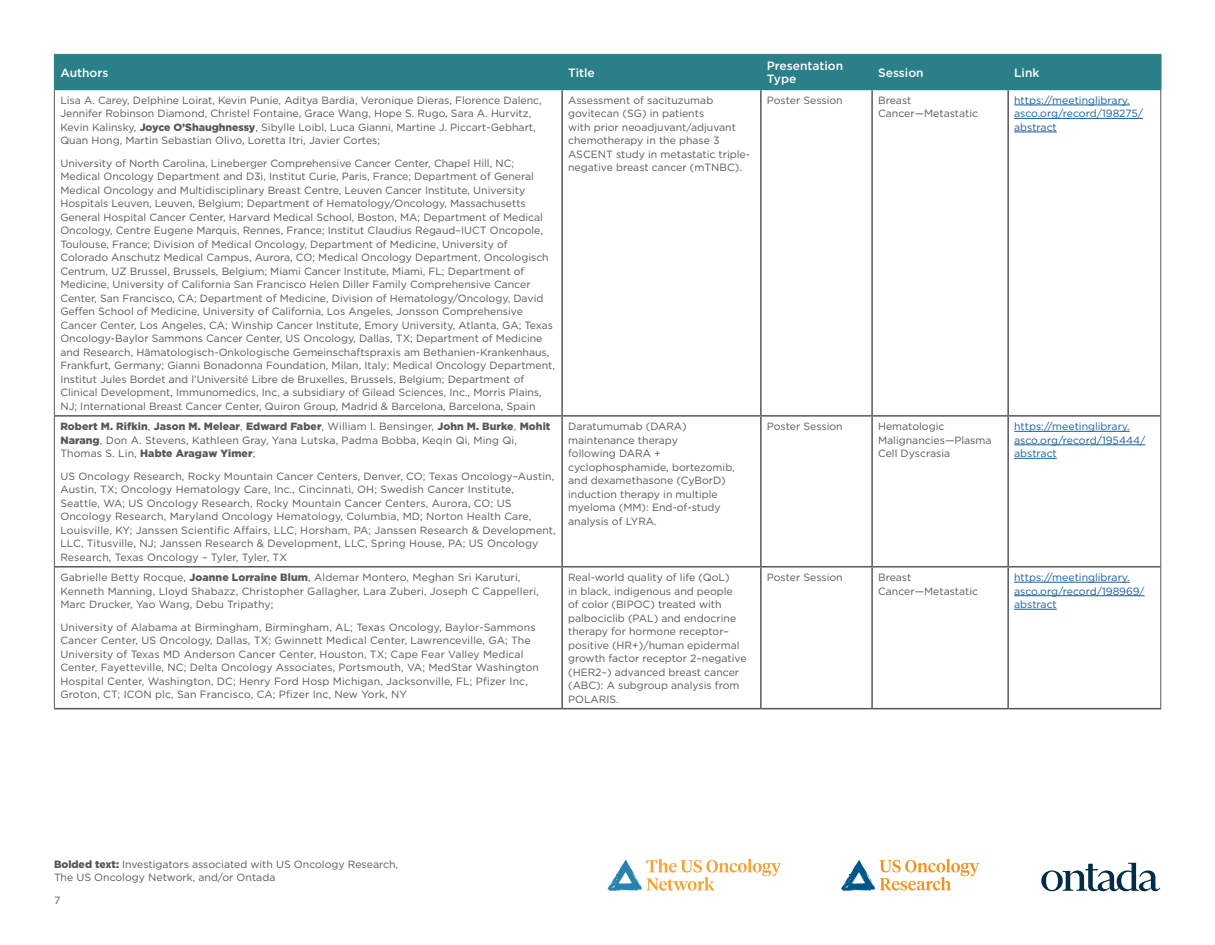
<style>
.page{position:relative;width:1215px;height:945px;background:#fff}
.page>*{position:absolute;margin:0;border:0;box-sizing:border-box;transform-origin:0 0}
.t1{font:500 12px/13.5px "Gotham";color:#fff}
.t2{font:10.5px/13.5px "Gotham";color:#57585a}
.t3{font:10.5px/13.5px "Gotham";color:#175d9e}
.s1{font-weight:900}
</style>
<div class="page">
<svg style="left:608px;top:859px;width:173px;height:32px"></svg>
<svg style="left:841px;top:859px;width:138px;height:32px"></svg>
<svg style="left:1041px;top:863px;width:119px;height:28px"></svg>
<div style="left:55px;top:55px;width:1105px;height:34px;background:#2a7f89"></div>
<hr style="left:54px;top:54px;width:508px;height:1px;background:#2a7f89">
<hr style="left:54px;top:55px;width:1px;height:34px;background:#2a7f89">
<hr style="left:562px;top:54px;width:199px;height:1px;background:#2a7f89">
<hr style="left:761px;top:54px;width:111px;height:1px;background:#2a7f89">
<hr style="left:872px;top:54px;width:136px;height:1px;background:#2a7f89">
<hr style="left:1008px;top:54px;width:154px;height:1px;background:#2a7f89">
<hr style="left:561px;top:55px;width:2px;height:34px;background:#2a7f89">
<hr style="left:760px;top:55px;width:2px;height:34px;background:#2a7f89">
<hr style="left:871px;top:55px;width:2px;height:34px;background:#2a7f89">
<hr style="left:1007px;top:55px;width:2px;height:34px;background:#2a7f89">
<hr style="left:1160px;top:55px;width:2px;height:34px;background:#2a7f89">
<hr style="left:54px;top:89px;width:508px;height:1px;background:#2a7f89">
<hr style="left:562px;top:89px;width:199px;height:1px;background:#2a7f89">
<hr style="left:761px;top:89px;width:111px;height:1px;background:#2a7f89">
<hr style="left:872px;top:89px;width:136px;height:1px;background:#2a7f89">
<hr style="left:1008px;top:89px;width:154px;height:1px;background:#2a7f89">
<hr style="left:54px;top:90px;width:1px;height:326px;background:#57585a">
<hr style="left:1160px;top:90px;width:1px;height:326px;background:#57585a">
<hr style="left:54px;top:416px;width:1px;height:151px;background:#57585a">
<hr style="left:1160px;top:416px;width:1px;height:151px;background:#57585a">
<hr style="left:54px;top:567px;width:1px;height:141px;background:#57585a">
<hr style="left:1160px;top:567px;width:1px;height:141px;background:#57585a">
<hr style="left:561px;top:90px;width:2px;height:325px;background:#57585a">
<hr style="left:760px;top:90px;width:2px;height:325px;background:#57585a">
<hr style="left:871px;top:90px;width:2px;height:325px;background:#57585a">
<hr style="left:1007px;top:90px;width:2px;height:325px;background:#57585a">
<hr style="left:55px;top:415px;width:507px;height:2px;background:#57585a">
<hr style="left:562px;top:415px;width:199px;height:2px;background:#57585a">
<hr style="left:561px;top:417px;width:2px;height:149px;background:#57585a">
<hr style="left:761px;top:415px;width:111px;height:2px;background:#57585a">
<hr style="left:760px;top:417px;width:2px;height:149px;background:#57585a">
<hr style="left:872px;top:415px;width:136px;height:2px;background:#57585a">
<hr style="left:871px;top:417px;width:2px;height:149px;background:#57585a">
<hr style="left:1008px;top:415px;width:152px;height:2px;background:#57585a">
<hr style="left:1007px;top:417px;width:2px;height:149px;background:#57585a">
<hr style="left:55px;top:566px;width:507px;height:2px;background:#57585a">
<hr style="left:562px;top:566px;width:199px;height:2px;background:#57585a">
<hr style="left:561px;top:568px;width:2px;height:140px;background:#57585a">
<hr style="left:761px;top:566px;width:111px;height:2px;background:#57585a">
<hr style="left:760px;top:568px;width:2px;height:140px;background:#57585a">
<hr style="left:872px;top:566px;width:136px;height:2px;background:#57585a">
<hr style="left:871px;top:568px;width:2px;height:140px;background:#57585a">
<hr style="left:1008px;top:566px;width:152px;height:2px;background:#57585a">
<hr style="left:1007px;top:568px;width:2px;height:140px;background:#57585a">
<hr style="left:54px;top:708px;width:508px;height:1px;background:#57585a">
<hr style="left:562px;top:708px;width:199px;height:1px;background:#57585a">
<hr style="left:761px;top:708px;width:111px;height:1px;background:#57585a">
<hr style="left:872px;top:708px;width:136px;height:1px;background:#57585a">
<hr style="left:1008px;top:708px;width:153px;height:1px;background:#57585a">
<hr style="left:1014px;top:105px;width:116px;height:1px;background:#175d9e">
<hr style="left:1014px;top:118px;width:129px;height:1px;background:#175d9e">
<hr style="left:1014px;top:132px;width:43px;height:1px;background:#175d9e">
<hr style="left:1014px;top:431px;width:116px;height:1px;background:#175d9e">
<hr style="left:1014px;top:445px;width:131px;height:1px;background:#175d9e">
<hr style="left:1014px;top:458px;width:43px;height:1px;background:#175d9e">
<hr style="left:1014px;top:582px;width:116px;height:1px;background:#175d9e">
<hr style="left:1014px;top:595px;width:131px;height:1px;background:#175d9e">
<hr style="left:1014px;top:609px;width:43px;height:1px;background:#175d9e">
<p class="t1" style="left:60px;top:66px;width:50px">Authors</p>
<p class="t1" style="left:568px;top:66px;width:28px">Title</p>
<p class="t1" style="left:767px;top:59px;width:78px">Presentation<br>Type</p>
<p class="t1" style="left:878px;top:66px;width:47px">Session</p>
<p class="t1" style="left:1014px;top:66px;width:27px">Link</p>
<p class="t2" style="left:60px;top:93px;width:483px">Lisa A. Carey, Delphine Loirat, Kevin Punie, Aditya Bardia, Veronique Dieras, Florence Dalenc, Jennifer Robinson Diamond, Christel Fontaine, Grace Wang, Hope S. Rugo, Sara A. Hurvitz, Kevin Kalinsky, <span class="s1">Joyce O’Shaughnessy</span>, Sibylle Loibl, Luca Gianni, Martine J. Piccart-Gebhart, Quan Hong, Martin Sebastian Olivo, Loretta Itri, Javier Cortes;</p>
<p class="t2" style="left:60px;top:156px;width:496px">University of North Carolina, Lineberger Comprehensive Cancer Center, Chapel Hill, NC; Medical Oncology Department and D3i, Institut Curie, Paris, France; Department of General Medical Oncology and Multidisciplinary Breast Centre, Leuven Cancer Institute, University Hospitals Leuven, Leuven, Belgium; Department of Hematology/Oncology, Massachusetts General Hospital Cancer Center, Harvard Medical School, Boston, MA; Department of Medical Oncology, Centre Eugene Marquis, Rennes, France; Institut Claudius Regaud–IUCT Oncopole, Toulouse, France; Division of Medical Oncology, Department of Medicine, University of Colorado Anschutz Medical Campus, Aurora, CO; Medical Oncology Department, Oncologisch Centrum, UZ Brussel, Brussels, Belgium; Miami Cancer Institute, Miami, FL; Department of Medicine, University of California San Francisco Helen Diller Family Comprehensive Cancer Center, San Francisco, CA; Department of Medicine, Division of Hematology/Oncology, David Geffen School of Medicine, University of California, Los Angeles, Jonsson Comprehensive Cancer Center, Los Angeles, CA; Winship Cancer Institute, Emory University, Atlanta, GA; Texas Oncology-Baylor Sammons Cancer Center, US Oncology, Dallas, TX; Department of Medicine and Research, Hämatologisch-Onkologische Gemeinschaftspraxis am Bethanien-Krankenhaus, Frankfurt, Germany; Gianni Bonadonna Foundation, Milan, Italy; Medical Oncology Department, Institut Jules Bordet and l’Université Libre de Bruxelles, Brussels, Belgium; Department of Clinical Development, Immunomedics, Inc, a subsidiary of Gilead Sciences, Inc., Morris Plains, NJ; International Breast Cancer Center, Quiron Group, Madrid &amp; Barcelona, Barcelona, Spain</p>
<p class="t2" style="left:568px;top:93px;width:183px">Assessment of sacituzumab govitecan (SG) in patients<br>with prior neoadjuvant/adjuvant chemotherapy in the phase 3<br>ASCENT study in metastatic triple&shy;negative breast cancer (mTNBC).</p>
<p class="t2" style="left:767px;top:93px;width:77px">Poster Session</p>
<p class="t2" style="left:878px;top:93px;width:102px">Breast<br>Cancer—Metastatic</p>
<p class="t3" style="left:1014px;top:93px;width:130px">https://meetinglibrary. asco.org/record/198275/ abstract</p>
<p class="t2" style="left:60px;top:420px;width:492px"><span class="s1">Robert M. Rifkin</span>, <span class="s1">Jason M. Melear</span>, <span class="s1">Edward Faber</span>, William I. Bensinger, <span class="s1">John M. Burke</span>, <span class="s1">Mohit<br>Narang</span>, Don A. Stevens, Kathleen Gray, Yana Lutska, Padma Bobba, Keqin Qi, Ming Qi,<br>Thomas S. Lin, <span class="s1">Habte Aragaw Yimer</span>;</p>
<p class="t2" style="left:60px;top:469px;width:497px">US Oncology Research, Rocky Mountain Cancer Centers, Denver, CO; Texas Oncology–Austin, Austin, TX; Oncology Hematology Care, Inc., Cincinnati, OH; Swedish Cancer Institute, Seattle, WA; US Oncology Research, Rocky Mountain Cancer Centers, Aurora, CO; US Oncology Research, Maryland Oncology Hematology, Columbia, MD; Norton Health Care, Louisville, KY; Janssen Scientific Affairs, LLC, Horsham, PA; Janssen Research &amp; Development, LLC, Titusville, NJ; Janssen Research &amp; Development, LLC, Spring House, PA; US Oncology Research, Texas Oncology – Tyler, Tyler, TX</p>
<p class="t2" style="left:60px;top:570px;width:480px">Gabrielle Betty Rocque, <span class="s1">Joanne Lorraine Blum</span>, Aldemar Montero, Meghan Sri Karuturi,<br>Kenneth Manning, Lloyd Shabazz, Christopher Gallagher, Lara Zuberi, Joseph C Cappelleri,<br>Marc Drucker, Yao Wang, Debu Tripathy;</p>
<p class="t2" style="left:60px;top:620px;width:480px">University of Alabama at Birmingham, Birmingham, AL; Texas Oncology, Baylor-Sammons Cancer Center, US Oncology, Dallas, TX; Gwinnett Medical Center, Lawrenceville, GA; The University of Texas MD Anderson Cancer Center, Houston, TX; Cape Fear Valley Medical Center, Fayetteville, NC; Delta Oncology Associates, Portsmouth, VA; MedStar Washington Hospital Center, Washington, DC; Henry Ford Hosp Michigan, Jacksonville, FL; Pfizer Inc, Groton, CT; ICON plc, San Francisco, CA; Pfizer Inc, New York, NY</p>
<p class="t2" style="left:568px;top:420px;width:168px">Daratumumab (DARA) maintenance therapy<br>following DARA + cyclophosphamide, bortezomib, and dexamethasone (CyBorD) induction therapy in multiple myeloma (MM): End-of-study analysis of LYRA.</p>
<p class="t2" style="left:767px;top:420px;width:77px">Poster Session</p>
<p class="t2" style="left:878px;top:420px;width:115px">Hematologic<br>Malignancies—Plasma<br>Cell Dyscrasia</p>
<p class="t3" style="left:1014px;top:420px;width:133px">https://meetinglibrary. asco.org/record/195444/ abstract</p>
<p class="t2" style="left:568px;top:571px;width:180px">Real-world quality of life (QoL)<br>in black, indigenous and people<br>of color (BIPOC) treated with palbociclib (PAL) and endocrine therapy for hormone receptor– positive (HR+)/human epidermal growth factor receptor 2–negative (HER2–) advanced breast cancer (ABC): A subgroup analysis from<br>POLARIS.</p>
<p class="t2" style="left:767px;top:571px;width:77px">Poster Session</p>
<p class="t2" style="left:878px;top:571px;width:102px">Breast<br>Cancer—Metastatic</p>
<p class="t3" style="left:1014px;top:570px;width:132px">https://meetinglibrary. asco.org/record/198969/ abstract</p>
<p class="t2" style="left:54px;top:857px;width:346px"><span class="s1">Bolded text:</span> Investigators associated with US Oncology Research,<br>The US Oncology Network, and/or Ontada</p>
<p class="t2" style="left:54px;top:893px;width:8px">7</p>
</div>
